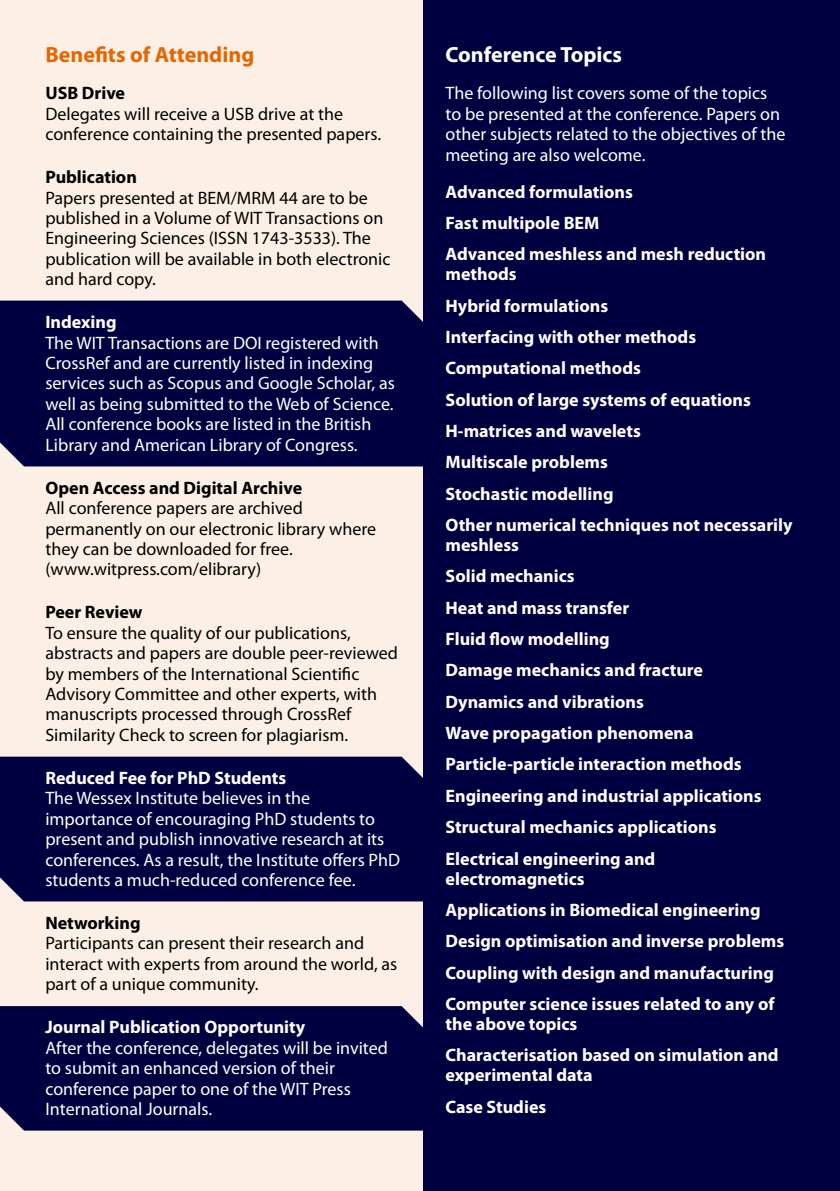
<style>
.page{position:relative;width:840px;height:1191px;background:#fff}
.page>*{position:absolute;margin:0;border:0;box-sizing:border-box;transform-origin:0 0}
.t1{font:700 22px "Myriad Pro";color:#e46600}
.t2{font:700 22px "Myriad Pro";color:#fff}
.t3{font:700 18px/31.4px "Myriad Pro";color:#fff}
.t4{font:18px/20.4px "Myriad Pro";color:#000}
.t5{font:18px/20.4px "Myriad Pro";color:#fff}
.t6{font:700 18px "Myriad Pro";color:#000}
</style>
<div class="page">
<div style="left:420px;top:0;width:419px;height:1191px;background:#000041"></div>
<div style="left:0;top:0;width:422px;height:1191px;background:#fcf0e6"></div>
<div style="left:0;top:300px;width:423px;height:166px;background:#000041"></div>
<div style="left:0;top:756px;width:423px;height:145px;background:#000041"></div>
<div style="left:0;top:1006px;width:423px;height:124px;background:#000041"></div>
<p class="t1" style="left:45px;top:40px;width:210px">Benefits of Attending</p>
<p class="t6" style="left:45px;top:81px;width:81px">USB Drive</p>
<p class="t4" style="left:45px;top:103px;width:337px">Delegates will receive a USB drive at the conference containing the presented papers.</p>
<p class="t6" style="left:45px;top:165px;width:93px">Publication</p>
<p class="t4" style="left:45px;top:187px;width:346px">Papers presented at BEM/MRM 44 are to be published in a Volume of WIT Transactions on Engineering Sciences (ISSN 1743-3533). The publication will be available in both electronic and hard copy.</p>
<p class="t3" style="left:45px;top:306px;width:73px">Indexing</p>
<p class="t5" style="left:45px;top:332px;width:351px">The WIT Transactions are DOI registered with CrossRef and are currently listed in indexing services such as Scopus and Google Scholar, as well as being submitted to the Web of Science.<br>All conference books are listed in the British Library and American Library of Congress.</p>
<p class="t6" style="left:45px;top:476px;width:258px">Open Access and Digital Archive</p>
<p class="t4" style="left:45px;top:497px;width:332px">All conference papers are archived permanently on our electronic library where they can be downloaded for free. (www.witpress.com/elibrary)</p>
<p class="t6" style="left:45px;top:600px;width:99px">Peer Review</p>
<p class="t4" style="left:45px;top:622px;width:354px">To ensure the quality of our publications, abstracts and papers are double peer-reviewed by members of the International Scientific Advisory Committee and other experts, with manuscripts processed through CrossRef Similarity Check to screen for plagiarism.</p>
<p class="t3" style="left:45px;top:761px;width:242px">Reduced Fee for PhD Students</p>
<p class="t5" style="left:45px;top:788px;width:356px">The Wessex Institute believes in the importance of encouraging PhD students to present and publish innovative research at its conferences. As a result, the Institute offers PhD students a much-reduced conference fee.</p>
<p class="t6" style="left:45px;top:911px;width:97px">Networking</p>
<p class="t4" style="left:45px;top:933px;width:353px">Participants can present their research and interact with experts from around the world, as part of a unique community.</p>
<p class="t3" style="left:45px;top:1011px;width:261px">Journal Publication Opportunity</p>
<p class="t5" style="left:45px;top:1037px;width:344px">After the conference, delegates will be invited to submit an enhanced version of their conference paper to one of the WIT Press International Journals.</p>
<p class="t2" style="left:445px;top:40px;width:178px">Conference Topics</p>
<p class="t5" style="left:445px;top:83px;width:341px">The following list covers some of the topics to be presented at the conference. Papers on other subjects related to the objectives of the meeting are also welcome.</p>
<p class="t3" style="left:445px;top:175px;width:322px">Advanced formulations<br>Fast multipole BEM<br>Advanced meshless and mesh reduction</p>
<p class="t3" style="left:445px;top:258px;width:348px">methods<br>Hybrid formulations<br>Interfacing with other methods<br>Computational methods<br>Solution of large systems of equations<br>H-matrices and wavelets<br>Multiscale problems<br>Stochastic modelling<br>Other numerical techniques not necessarily</p>
<p class="t3" style="left:445px;top:528px;width:317px">meshless<br>Solid mechanics<br>Heat and mass transfer<br>Fluid flow modelling<br>Damage mechanics and fracture<br>Dynamics and vibrations<br>Wave propagation phenomena<br>Particle-particle interaction methods<br>Engineering and industrial applications<br>Structural mechanics applications<br>Electrical engineering and</p>
<p class="t3" style="left:445px;top:862px;width:340px">electromagnetics<br>Applications in Biomedical engineering Design optimisation and inverse problems Coupling with design and manufacturing Computer science issues related to any of</p>
<p class="t3" style="left:445px;top:1007px;width:334px">the above topics<br>Characterisation based on simulation and</p>
<p class="t3" style="left:445px;top:1059px;width:149px">experimental data<br>Case Studies</p>
</div>
